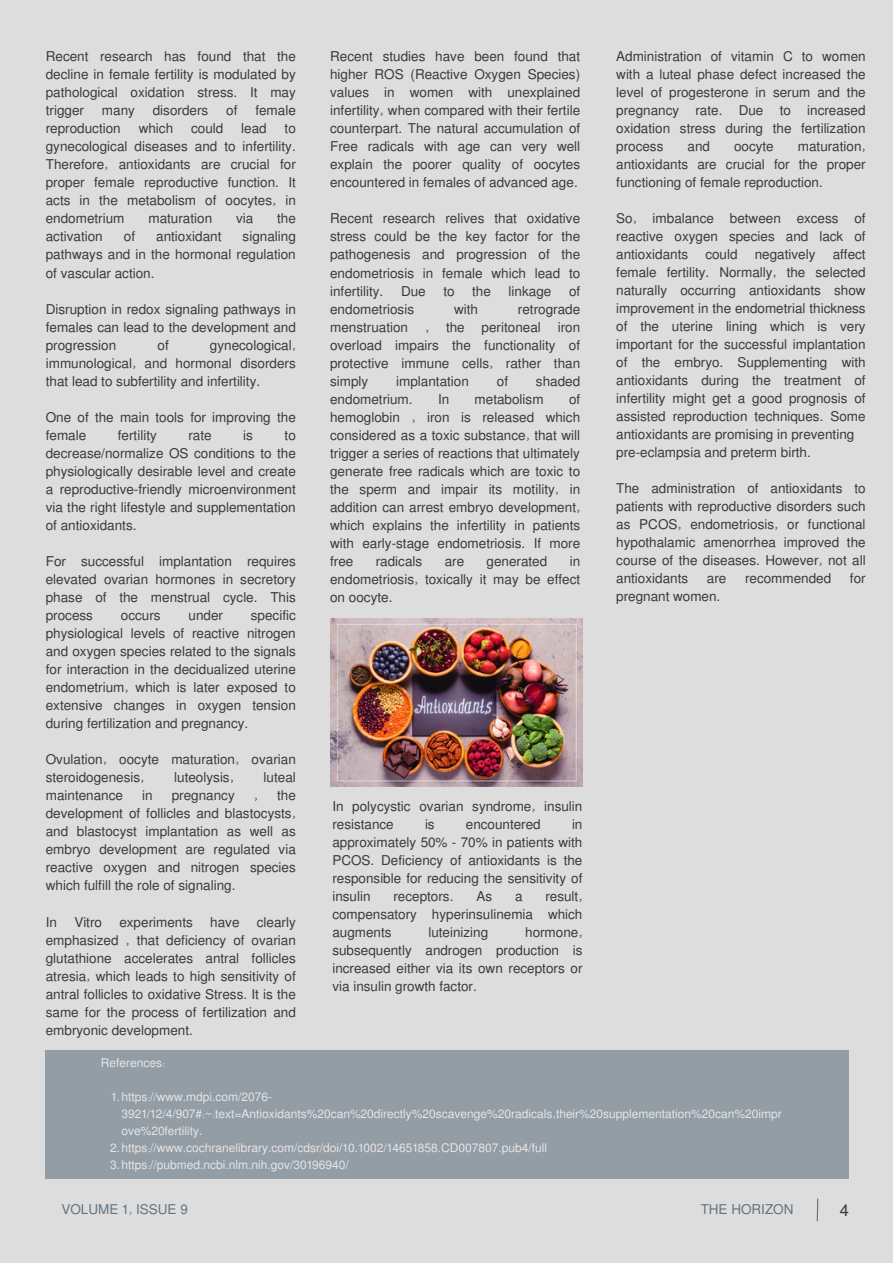
<style>
.page{position:relative;width:893px;height:1264px;background:#fff}
.page>*{position:absolute;margin:0;border:0;box-sizing:border-box;transform-origin:0 0}
.t1{font:16.5px "Mukti";color:#3b3939}
.t2{font:13.5px/18px "Mukti";color:#3b3939;text-align:justify}
.t3{font:13.5px "Mukti";color:#637380}
.t4{font:12px/17px "Mukti";color:#e6e6e6}
</style>
<div class="page">
<div style="left:0;top:0;width:892px;height:1262px;background:#ddd"></div>
<svg style="left:816px;top:1198px;width:2px;height:24px"></svg>
<div style="left:46px;top:1050px;width:803px;height:129px;background:#939da5"></div>
<img style="left:330px;top:618px;width:252px;height:169px">
<p class="t2" style="left:46px;top:47px;width:251px">Recent research has found that the decline in female fertility is modulated by pathological oxidation stress. It may trigger</p>
<p class="t2" style="left:102px;top:101px;width:35px">many</p>
<p class="t2" style="left:153px;top:101px;width:57px">disorders</p>
<p class="t2" style="left:226px;top:101px;width:13px">of</p>
<p class="t2" style="left:255px;top:101px;width:42px">female</p>
<p class="t2" style="left:46px;top:119px;width:76px">reproduction</p>
<p class="t2" style="left:139px;top:119px;width:36px">which</p>
<p class="t2" style="left:191px;top:119px;width:34px">could</p>
<p class="t2" style="left:241px;top:119px;width:27px">lead</p>
<p class="t2" style="left:46px;top:119px;width:251px;text-indent:239px">to gynecological diseases and to infertility.<br>Therefore, antioxidants are crucial for proper female reproductive function. It acts in the metabolism of oocytes, in endometrium</p>
<p class="t2" style="left:148px;top:209px;width:65px">maturation</p>
<p class="t2" style="left:236px;top:209px;width:19px">via</p>
<p class="t2" style="left:277px;top:209px;width:20px">the</p>
<p class="t2" style="left:46px;top:227px;width:58px">activation</p>
<p class="t2" style="left:124px;top:227px;width:13px">of</p>
<p class="t2" style="left:156px;top:227px;width:67px">antioxidant</p>
<p class="t2" style="left:46px;top:227px;width:251px;text-indent:197px">signaling pathways and in the hormonal regulation of vascular action.</p>
<p class="t2" style="left:46px;top:299px;width:251px">Disruption in redox signaling pathways in females can lead to the development and progression</p>
<p class="t2" style="left:157px;top:335px;width:13px">of</p>
<p class="t2" style="left:46px;top:335px;width:251px;text-indent:164px">gynecological, immunological, and hormonal disorders that lead to subfertility and infertility.</p>
<p class="t2" style="left:46px;top:407px;width:251px">One of the main tools for improving the female</p>
<p class="t2" style="left:118px;top:425px;width:40px">fertility</p>
<p class="t2" style="left:188px;top:425px;width:25px">rate</p>
<p class="t2" style="left:243px;top:425px;width:11px">is</p>
<p class="t2" style="left:46px;top:425px;width:251px;text-indent:239px">to decrease/normalize OS conditions to the physiologically desirable level and create a reproductive-friendly microenvironment via the right lifestyle and supplementation of antioxidants.</p>
<p class="t2" style="left:46px;top:551px;width:251px">For successful implantation requires elevated ovarian hormones in secretory phase of the menstrual cycle. This process</p>
<p class="t2" style="left:46px;top:605px;width:251px;text-indent:205px">specific physiological levels of reactive nitrogen and oxygen species related to the signals for interaction in the decidualized uterine endometrium, which is later exposed to extensive changes in oxygen tension during fertilization and pregnancy.</p>
<p class="t2" style="left:46px;top:749px;width:251px">Ovulation, oocyte maturation, ovarian steroidogenesis,</p>
<p class="t2" style="left:121px;top:605px;width:41px">occurs</p>
<p class="t2" style="left:188px;top:605px;width:36px">under</p>
<p class="t2" style="left:174px;top:768px;width:61px">luteolysis,</p>
<p class="t2" style="left:263px;top:768px;width:34px">luteal</p>
<p class="t2" style="left:46px;top:786px;width:251px;text-indent:231px">the development of follicles and blastocysts, and blastocyst implantation as well as embryo development are regulated via reactive oxygen and nitrogen species which fulfill the role of signaling.</p>
<p class="t2" style="left:46px;top:912px;width:13px">In</p>
<p class="t2" style="left:74px;top:912px;width:29px">Vitro</p>
<p class="t2" style="left:119px;top:912px;width:75px">experiments</p>
<p class="t2" style="left:210px;top:912px;width:31px">have</p>
<p class="t2" style="left:46px;top:786px;width:79px">maintenance</p>
<p class="t2" style="left:142px;top:786px;width:12px">in</p>
<p class="t2" style="left:172px;top:786px;width:65px">pregnancy</p>
<p class="t2" style="left:254px;top:786px;width:6px">,</p>
<p class="t2" style="left:46px;top:912px;width:251px;text-indent:211px">clearly emphasized , that deficiency of ovarian glutathione accelerates antral follicles atresia, which leads to high sensitivity of antral follicles to oxidative Stress. It is the same for the process of fertilization and embryonic development.</p>
<p class="t4" style="left:101px;top:1053px;width:66px">References:</p>
<p class="t2" style="left:330px;top:47px;width:251px">Recent studies have been found that higher ROS (Reactive Oxygen Species) values in women with unexplained infertility, when compared with their fertile counterpart. The natural accumulation of Free radicals with age can very well explain the poorer quality of oocytes encountered in females of advanced age.</p>
<p class="t2" style="left:330px;top:209px;width:251px">Recent research relives that oxidative stress could be the key factor for the pathogenesis and progression of the endometriosis in female which lead to infertility.</p>
<p class="t2" style="left:401px;top:281px;width:26px">Due</p>
<p class="t2" style="left:443px;top:281px;width:13px">to</p>
<p class="t2" style="left:472px;top:281px;width:20px">the</p>
<p class="t2" style="left:508px;top:281px;width:44px">linkage</p>
<p class="t2" style="left:569px;top:281px;width:13px">of</p>
<p class="t2" style="left:330px;top:299px;width:85px">endometriosis</p>
<p class="t2" style="left:454px;top:299px;width:25px">with</p>
<p class="t2" style="left:518px;top:299px;width:64px">retrograde</p>
<p class="t2" style="left:330px;top:317px;width:79px">menstruation</p>
<p class="t2" style="left:425px;top:317px;width:117px">, the peritoneal</p>
<p class="t2" style="left:330px;top:317px;width:251px;text-indent:227px">iron overload impairs the functionality of protective immune cells, rather than simply</p>
<p class="t2" style="left:396px;top:371px;width:74px">implantation</p>
<p class="t2" style="left:497px;top:371px;width:13px">of</p>
<p class="t2" style="left:536px;top:371px;width:46px">shaded</p>
<p class="t2" style="left:330px;top:389px;width:84px">endometrium.</p>
<p class="t2" style="left:438px;top:389px;width:13px">In</p>
<p class="t2" style="left:474px;top:389px;width:70px">metabolism</p>
<p class="t2" style="left:330px;top:389px;width:251px;text-indent:239px">of hemoglobin , iron is released which considered as a toxic substance, that will trigger a series of reactions that ultimately generate free radicals which are toxic to the sperm and impair its motility, in addition can arrest embryo development, which explains the infertility in patients with early-stage endometriosis. If more free</p>
<p class="t2" style="left:330px;top:551px;width:251px;text-indent:239px">in endometriosis, toxically it may be effect on oocyte.</p>
<p class="t2" style="left:376px;top:551px;width:48px">radicals</p>
<p class="t2" style="left:444px;top:551px;width:21px">are</p>
<p class="t2" style="left:486px;top:551px;width:62px">generated</p>
<p class="t2" style="left:616px;top:47px;width:251px">Administration of vitamin C to women with a luteal phase defect increased the level of progesterone in serum and the pregnancy rate. Due to increased oxidation stress during the fertilization process</p>
<p class="t2" style="left:616px;top:137px;width:251px;text-indent:181px">maturation, antioxidants are crucial for the proper functioning of female reproduction.</p>
<p class="t2" style="left:616px;top:209px;width:251px">So, imbalance between excess of reactive oxygen species and lack of antioxidants</p>
<p class="t2" style="left:687px;top:137px;width:24px">and</p>
<p class="t2" style="left:734px;top:137px;width:41px">oocyte</p>
<p class="t2" style="left:616px;top:245px;width:251px;text-indent:216px">affect female fertility. Normally, the selected naturally occurring antioxidants show improvement in the endometrial thickness of the uterine lining which is very important for the successful implantation of the embryo. Supplementing with antioxidants during the treatment of infertility might get a good prognosis of assisted reproduction techniques. Some antioxidants are promising in preventing</p>
<p class="t2" style="left:616px;top:442px;width:196px">pre-eclampsia and preterm birth.</p>
<p class="t2" style="left:616px;top:478px;width:251px">The administration of antioxidants to patients with reproductive disorders such as PCOS, endometriosis, or functional hypothalamic amenorrhea improved the course of the diseases. However, not all antioxidants</p>
<p class="t2" style="left:705px;top:245px;width:34px">could</p>
<p class="t2" style="left:754px;top:245px;width:62px">negatively</p>
<p class="t2" style="left:706px;top:568px;width:21px">are</p>
<p class="t2" style="left:745px;top:568px;width:88px">recommended</p>
<p class="t2" style="left:849px;top:568px;width:17px">for</p>
<p class="t2" style="left:616px;top:586px;width:106px">pregnant women.</p>
<p class="t2" style="left:332px;top:796px;width:251px">In polycystic ovarian syndrome, insulin resistance</p>
<p class="t2" style="left:332px;top:814px;width:251px;text-indent:239px">in approximately 50% - 70% in patients with PCOS. Deficiency of antioxidants is the responsible for reducing the sensitivity of insulin</p>
<p class="t2" style="left:425px;top:814px;width:11px">is</p>
<p class="t2" style="left:466px;top:814px;width:76px">encountered</p>
<p class="t2" style="left:332px;top:886px;width:251px;text-indent:213px">result, compensatory hyperinsulinemia which augments</p>
<p class="t2" style="left:393px;top:886px;width:61px">receptors.</p>
<p class="t2" style="left:476px;top:886px;width:17px">As</p>
<p class="t2" style="left:515px;top:886px;width:9px">a</p>
<p class="t2" style="left:332px;top:922px;width:251px;text-indent:193px">hormone, subsequently androgen production is increased either via its own receptors or via insulin growth factor.</p>
<p class="t2" style="left:428px;top:922px;width:61px">luteinizing</p>
<p class="t4" style="left:121px;top:1087px;width:661px;text-indent:-10px">1.https://www.mdpi.com/2076-<br>3921/12/4/907#:~:text=Antioxidants%20can%20directly%20scavenge%20radicals,their%20supplementation%20can%20impr ove%20fertility.</p>
<p class="t4" style="left:110px;top:1138px;width:438px">2.https://www.cochranelibrary.com/cdsr/doi/10.1002/14651858.CD007807.pub4/full</p>
<p class="t4" style="left:110px;top:1155px;width:240px">3.https://pubmed.ncbi.nlm.nih.gov/30196940/</p>
<p class="t3" style="left:61px;top:1199px;width:128px">VOLUME 1, ISSUE 9</p>
<p class="t3" style="left:700px;top:1199px;width:94px">THE HORIZON</p>
<p class="t1" style="left:839px;top:1198px;width:11px">4</p>
</div>
